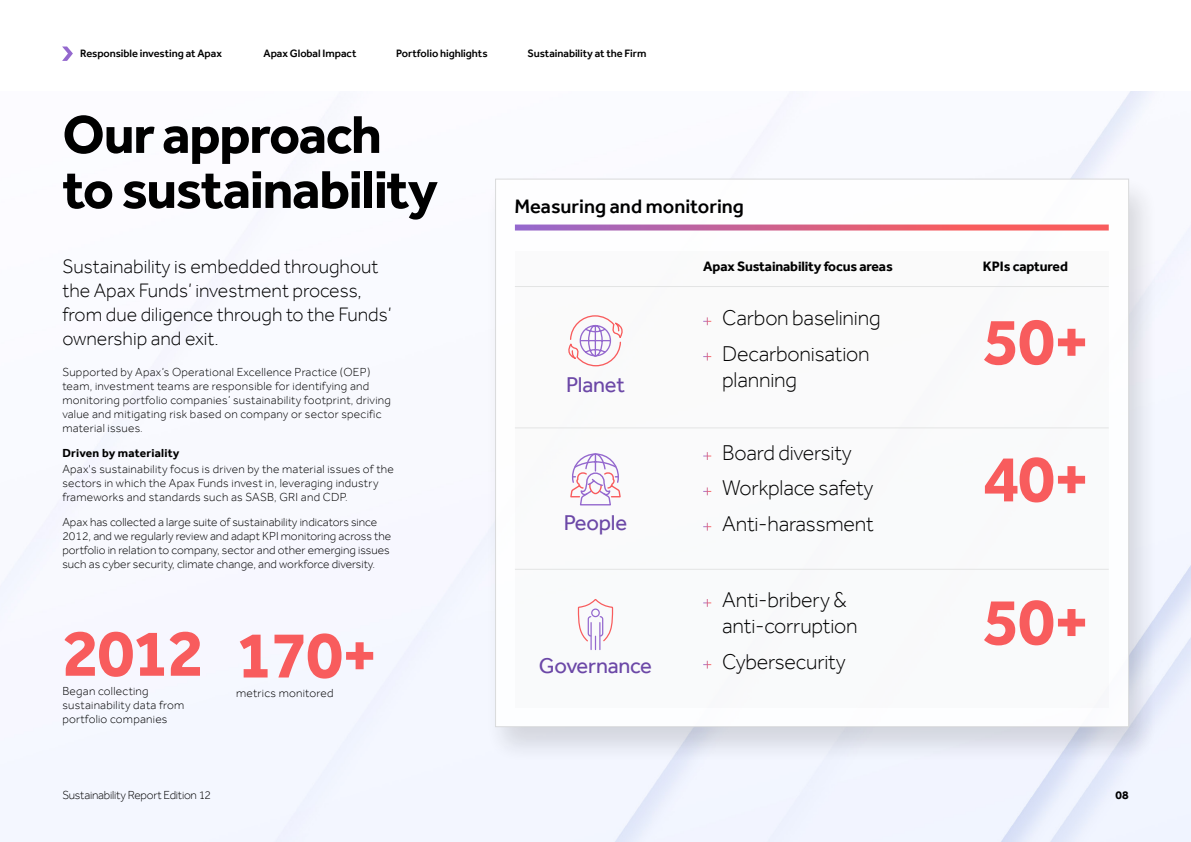
<style>
.page{position:relative;width:1191px;height:842px;background:#fff}
.page>*{position:absolute;margin:0;border:0;box-sizing:border-box;transform-origin:0 0}
.t1{font:700 68px "Effra";letter-spacing:-.03em;color:#f85c5d}
.t2{font:700 55px/55px "Effra";letter-spacing:-.025em;color:#000}
.t3{font:300 22px/35.3px "Effra";letter-spacing:-.01em;color:#000}
.t4{font:22px "Effra";letter-spacing:-.01em;color:#6c48a7}
.t5{font:300 20px/24px "Effra";color:#000}
.t6{font:500 20px "Effra";color:#000}
.t7{font:700 14px "Effra";letter-spacing:-.01em;color:#000}
.t8{font:300 12px/14px "Effra";letter-spacing:.02em;color:#000}
.t9{font:300 12px/14px "Effra";color:#000}
.t10{font:300 12px "Effra";letter-spacing:-.02em;color:#000}
.t11{font:700 12px "Effra";letter-spacing:.02em;color:#000}
.t12{font:500 11px "Effra";letter-spacing:-.005em;color:#000}
</style>
<div class="page">
<div style="left:482px;top:173px;width:678px;height:593px;background:#000;opacity:.15"></div>
<svg style="left:494px;top:178px;width:635px;height:550px"></svg>
<div style="left:515px;top:251px;width:593px;height:456px;background:#f9fafb"></div>
<svg style="left:515px;top:225px;width:593px;height:6px;background:#d56c90"></svg>
<svg style="left:703px;top:317px;width:8px;height:8px"></svg>
<svg style="left:703px;top:353px;width:8px;height:8px"></svg>
<svg style="left:703px;top:452px;width:8px;height:8px"></svg>
<svg style="left:703px;top:487px;width:8px;height:8px"></svg>
<svg style="left:703px;top:523px;width:8px;height:8px"></svg>
<svg style="left:703px;top:599px;width:8px;height:8px"></svg>
<svg style="left:703px;top:661px;width:8px;height:8px"></svg>
<svg style="left:577px;top:599px;width:37px;height:50px"></svg>
<svg style="left:568px;top:315px;width:55px;height:52px"></svg>
<svg style="left:570px;top:453px;width:51px;height:53px"></svg>
<hr style="left:515px;top:286px;width:593px;height:1px;background:#e3e4e4">
<hr style="left:515px;top:427px;width:593px;height:1px;background:#e3e4e4">
<hr style="left:515px;top:569px;width:593px;height:1px;background:#e3e4e4">
<svg style="left:62px;top:47px;width:11px;height:14px"></svg>
<p class="t12" style="left:80px;top:47px;width:143px">Responsible investing at Apax</p>
<p class="t12" style="left:263px;top:47px;width:94px">Apax Global Impact</p>
<p class="t12" style="left:396px;top:47px;width:93px">Portfolio highlights</p>
<p class="t12" style="left:527px;top:47px;width:120px">Sustainability at the Firm</p>
<h2 class="t2" style="left:62px;top:106px;width:377px">Our approach to sustainability</h2>
<h3 class="t5" style="left:62px;top:254px;width:331px">Sustainability is embedded throughout the Apax Funds’ investment process, from due diligence through to the Funds’ ownership and exit.</h3>
<p class="t8" style="left:62px;top:365px;width:330px">Supported by Apax’s Operational Excellence Practice (OEP) team, investment teams are responsible for identifying and monitoring portfolio companies’ sustainability footprint, driving value and mitigating risk based on company or sector specific material issues.</p>
<p class="t11" style="left:62px;top:446px;width:119px">Driven by materiality</p>
<p class="t8" style="left:62px;top:462px;width:333px">Apax's sustainability focus is driven by the material issues of the sectors in which the Apax Funds invest in, leveraging industry frameworks and standards such as SASB, GRI and CDP.</p>
<p class="t9" style="left:62px;top:515px;width:330px">Apax has collected a large suite of sustainability indicators since 2012, and we regularly review and adapt KPI monitoring across the portfolio in relation to company, sector and other emerging issues such as cyber security, climate change, and workforce diversity.</p>
<h1 class="t1" style="left:62px;top:612px;width:144px">2012</h1>
<p class="t8" style="left:62px;top:684px;width:123px">Began collecting sustainability data from portfolio companies</p>
<h1 class="t1" style="left:236px;top:614px;width:144px">170+</h1>
<p class="t8" style="left:236px;top:686px;width:99px">metrics monitored</p>
<h3 class="t6" style="left:514px;top:194px;width:231px">Measuring and monitoring</h3>
<h3 class="t4" style="left:566px;top:371px;width:60px">Planet</h3>
<h3 class="t4" style="left:564px;top:510px;width:65px">People</h3>
<h3 class="t4" style="left:539px;top:652px;width:115px">Governance</h3>
<p class="t7" style="left:703px;top:258px;width:191px">Apax Sustainability focus areas</p>
<h3 class="t3" style="left:722px;top:300px;width:160px">Carbon baselining<br>Decarbonisation</h3>
<h3 class="t3" style="left:722px;top:362px;width:76px">planning</h3>
<h3 class="t3" style="left:722px;top:435px;width:153px">Board diversity<br>Workplace safety<br>Anti-harassment</h3>
<h3 class="t3" style="left:722px;top:586px;width:137px;line-height:26.4px">Anti-bribery &amp; anti-corruption</h3>
<h3 class="t3" style="left:722px;top:643px;width:125px">Cybersecurity</h3>
<p class="t7" style="left:983px;top:258px;width:86px">KPIs captured</p>
<h1 class="t1" style="left:983px;top:301px;width:109px">50+</h1>
<h1 class="t1" style="left:983px;top:438px;width:109px">40+</h1>
<h1 class="t1" style="left:983px;top:581px;width:109px">50+</h1>
<p class="t10" style="left:62px;top:788px;width:150px">Sustainability Report Edition 12</p>
<p class="t11" style="left:1115px;top:788px;width:15px">08</p>
</div>
